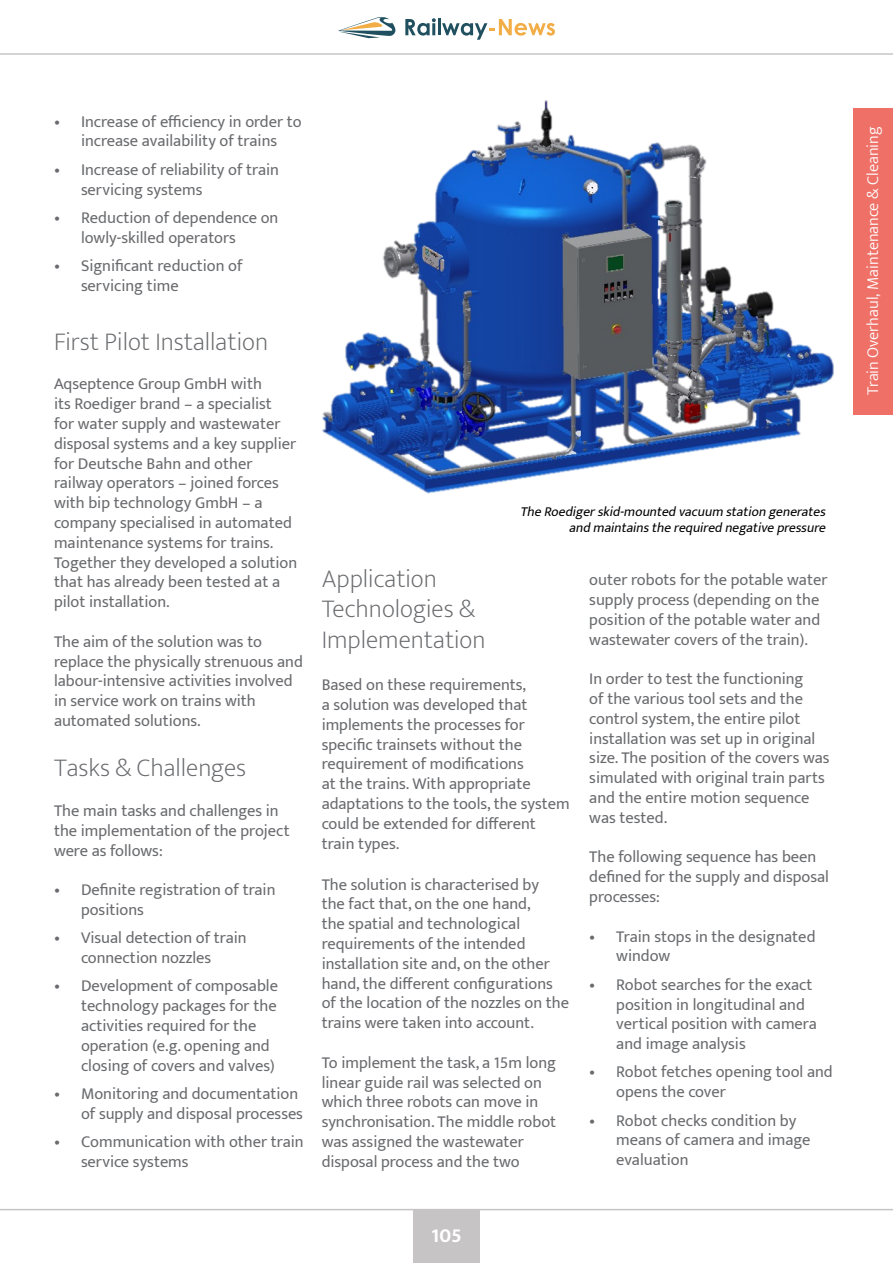
<style>
.page{position:relative;width:893px;height:1263px;background:#fff}
.page>*{position:absolute;margin:0;border:0;box-sizing:border-box;transform-origin:0 0}
.t1{font:200 25.5px/30.6px "Mukta";color:#6a6b6e}
.t2{font:700 21px "Mukta Mahee";color:#fff}
.t3{font:16.5px/19.8px "Mukta";color:#6a6b6e}
.t4{font:300 16.5px "Mukta";color:#fff}
.t5{font:italic 13.5px/16.2px "Mukta";color:#000;text-align:right}
</style>
<div class="page">
<img style="left:322px;top:100px;width:512px;height:394px">
<div style="left:854px;top:108px;width:39px;height:306px;background:#ee7067"></div>
<hr style="left:0;top:53px;width:893px;height:2px;background:#c7c5c6">
<svg style="left:338px;top:17px;width:58px;height:21px"></svg>
<svg style="left:405px;top:18px;width:31px;height:18px"></svg>
<hr style="left:438px;top:19px;width:3px;height:16px;background:#205060">
<svg style="left:442px;top:19px;width:113px;height:21px"></svg>
<hr style="left:0;top:1209px;width:893px;height:1px;background:#c7c4c6">
<div style="left:413px;top:1209px;width:67px;height:54px;background:#c7c4c6"></div>
<p class="t3" style="left:54px;top:111px;width:249px;text-align:center">• Increase of efficiency in order to increase availability of trains</p>
<p class="t3" style="left:81px;top:159px;width:200px;text-indent:-27px">• Increase of reliability of train servicing systems</p>
<p class="t3" style="left:81px;top:207px;width:199px;text-indent:-27px">• Reduction of dependence on lowly-skilled operators</p>
<p class="t3" style="left:81px;top:255px;width:163px;text-indent:-27px">• Significant reduction of servicing time</p>
<h1 class="t1" style="left:54px;top:326px;width:216px">First Pilot Installation</h1>
<p class="t3" style="left:54px;top:374px;width:245px">Aqseptence Group GmbH with<br>its Roediger brand – a specialist<br>for water supply and wastewater disposal systems and a key supplier for Deutsche Bahn and other railway operators – joined forces with bip technology GmbH – a company specialised in automated maintenance systems for trains.<br>Together they developed a solution that has already been tested at a pilot installation.</p>
<p class="t3" style="left:54px;top:631px;width:250px">The aim of the solution was to replace the physically strenuous and labour-intensive activities involved in service work on trains with automated solutions.</p>
<h1 class="t1" style="left:54px;top:753px;width:194px">Tasks &amp; Challenges</h1>
<p class="t3" style="left:54px;top:800px;width:237px">The main tasks and challenges in the implementation of the project were as follows:</p>
<p class="t3" style="left:81px;top:879px;width:196px;text-indent:-27px">• Definite registration of train positions</p>
<p class="t3" style="left:54px;top:928px;width:194px;text-align:center">• Visual detection of train connection nozzles</p>
<p class="t3" style="left:81px;top:976px;width:199px;text-indent:-27px">• Development of composable technology packages for the activities required for the operation (e.g. opening and closing of covers and valves)</p>
<p class="t3" style="left:54px;top:1083px;width:251px;text-align:right">• Monitoring and documentation of supply and disposal processes</p>
<p class="t3" style="left:81px;top:1131px;width:224px;text-indent:-27px">• Communication with other train service systems</p>
<p class="t5" style="left:520px;top:503px;width:310px">TheRoedigerskid-mountedvacuum stationgenerates andmaintainstherequirednegativepressure</p>
<h1 class="t1" style="left:322px;top:563px;width:165px">Application<br>Technologies &amp;<br>Implementation</h1>
<p class="t3" style="left:322px;top:675px;width:249px">Based on these requirements,<br>a solution was developed that implements the processes for specific trainsets without the requirement of modifications<br>at the trains. With appropriate adaptations to the tools, the system could be extended for different train types.</p>
<p class="t3" style="left:322px;top:874px;width:249px">The solution is characterised by<br>the fact that, on the one hand,<br>the spatial and technological requirements of the intended installation site and, on the other hand, the different configurations of the location of the nozzles on the trains were taken into account.</p>
<p class="t3" style="left:322px;top:1052px;width:236px">To implement the task, a 15m long linear guide rail was selected on which three robots can move in synchronisation. The middle robot was assigned the wastewater disposal process and the two</p>
<p class="t3" style="left:589px;top:570px;width:240px">outer robots for the potable water supply process (depending on the position of the potable water and wastewater covers of the train).</p>
<p class="t3" style="left:589px;top:669px;width:242px">In order to test the functioning<br>of the various tool sets and the control system, the entire pilot installation was set up in original size. The position of the covers was simulated with original train parts and the entire motion sequence was tested.</p>
<p class="t3" style="left:589px;top:847px;width:241px">The following sequence has been defined for the supply and disposal processes:</p>
<p class="t3" style="left:616px;top:926px;width:201px;text-indent:-27px">• Train stops in the designated window</p>
<p class="t3" style="left:616px;top:974px;width:202px;text-indent:-27px">• Robot searches for the exact position in longitudinal and vertical position with camera and image analysis</p>
<p class="t3" style="left:616px;top:1062px;width:218px;text-indent:-27px">• Robot fetches opening tool and opens the cover</p>
<p class="t3" style="left:616px;top:1110px;width:196px;text-indent:-27px">• Robot checks condition by means of camera and image evaluation</p>
<p class="t2" style="left:431px;top:1222px;width:32px">105</p>
<p class="t4" style="left:863px;top:395px;width:270px;rotate:-90deg">Train Overhaul, Maintenance &amp; Cleaning</p>
</div>
